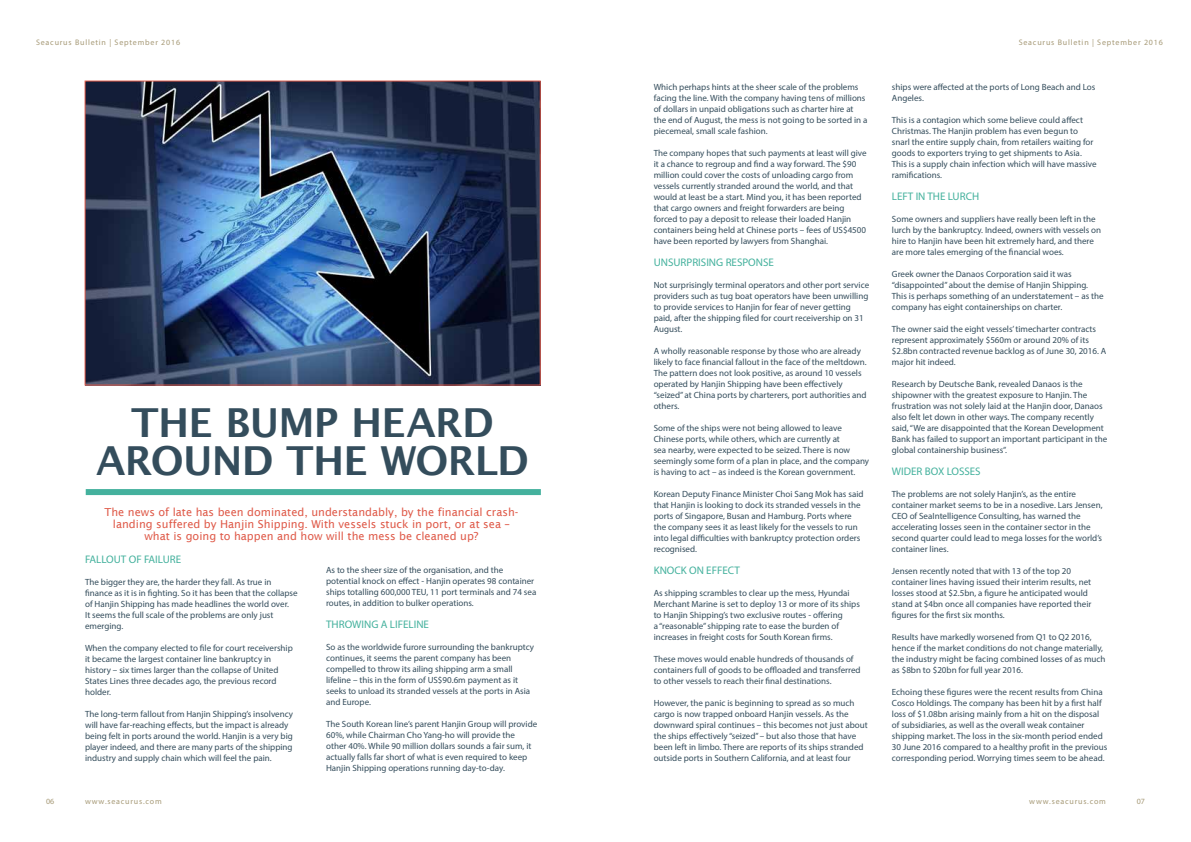
<style>
.page{position:relative;width:1191px;height:842px;background:#fff}
.page>*{position:absolute;margin:0;border:0;box-sizing:border-box;transform-origin:0 0}
.t1{font:600 40px/38px "Lucida Sans";letter-spacing:-.02em;color:#344d5c;text-align:center}
.t2{font:11px/12px "Lucida Sans";color:#df5a49;text-align:center}
.t3{font:11px "Myriad Pro";color:#44b19d}
.t4{font:9px/11px "Myriad Pro";color:#344d5c}
.t5{font:8px "Myriad Pro";letter-spacing:.1em;color:#a69976}
</style>
<div class="page">
<div style="left:86px;top:489px;width:455px;height:6px;background:#44b19d"></div>
<img style="left:87px;top:83px;width:452px;height:301px">
<p class="t5" style="left:36px;top:37px;width:146px">Seacurus Bulletin | September 2016</p>
<p class="t5" style="left:1018px;top:37px;width:146px">Seacurus Bulletin | September 2016</p>
<h1 class="t1" style="left:96px;top:403px;width:434px">THE BUMP HEARD<br>AROUND THE WORLD</h1>
<p class="t2" style="left:104px;top:506px;width:415px">The news of late has been dominated, understandably, by the financial crash&shy;landing suffered by Hanjin Shipping. With vessels stuck in port, or at sea – what is going to happen and how will the mess be cleaned up?</p>
<p class="t3" style="left:85px;top:553px;width:98px">FALLOUT OF FAILURE</p>
<p class="t4" style="left:85px;top:577px;width:214px">The bigger they are, the harder they fall. As true in finance as it is in fighting. So it has been that the collapse of Hanjin Shipping has made headlines the world over.<br>It seems the full scale of the problems are only just emerging.</p>
<p class="t4" style="left:85px;top:643px;width:209px">When the company elected to file for court receivership it became the largest container line bankruptcy in history – six times larger than the collapse of United States Lines three decades ago, the previous record holder.</p>
<p class="t4" style="left:85px;top:709px;width:210px">The long-term fallout from Hanjin Shipping’s insolvency will have far-reaching effects, but the impact is already being felt in ports around the world. Hanjin is a very big player indeed, and there are many parts of the shipping industry and supply chain which will feel the pain.</p>
<p class="t4" style="left:326px;top:564px;width:212px">As to the sheer size of the organisation, and the potential knock on effect - Hanjin operates 98 container ships totalling 600,000 TEU, 11 port terminals and 74 sea routes, in addition to bulker operations.</p>
<p class="t3" style="left:326px;top:617px;width:104px">THROWING A LIFELINE</p>
<p class="t4" style="left:326px;top:641px;width:210px">So as the worldwide furore surrounding the bankruptcy continues, it seems the parent company has been compelled to throw its ailing shipping arm a small lifeline – this in the form of US$90.6m payment as it seeks to unload its stranded vessels at the ports in Asia and Europe.</p>
<p class="t4" style="left:326px;top:718px;width:213px">The South Korean line’s parent Hanjin Group will provide 60%, while Chairman Cho Yang-ho will provide the other 40%. While 90 million dollars sounds a fair sum, it actually falls far short of what is even required to keep Hanjin Shipping operations running day-to-day.</p>
<p class="t4" style="left:653px;top:81px;width:215px">Which perhaps hints at the sheer scale of the problems facing the line. With the company having tens of millions of dollars in unpaid obligations such as charter hire at the end of August, the mess is not going to be sorted in a piecemeal, small scale fashion.</p>
<p class="t4" style="left:653px;top:147px;width:214px">The company hopes that such payments at least will give it a chance to regroup and find a way forward. The $90 million could cover the costs of unloading cargo from vessels currently stranded around the world, and that would at least be a start. Mind you, it has been reported that cargo owners and freight forwarders are being forced to pay a deposit to release their loaded Hanjin containers being held at Chinese ports – fees of US$4500 have been reported by lawyers from Shanghai.</p>
<p class="t3" style="left:653px;top:255px;width:122px">UNSURPRISING RESPONSE</p>
<p class="t4" style="left:653px;top:279px;width:217px">Not surprisingly terminal operators and other port service providers such as tug boat operators have been unwilling to provide services to Hanjin for fear of never getting paid, after the shipping filed for court receivership on 31<br>August.</p>
<p class="t4" style="left:653px;top:345px;width:215px">A wholly reasonable response by those who are already likely to face financial fallout in the face of the meltdown.<br>The pattern does not look positive, as around 10 vessels operated by Hanjin Shipping have been effectively “seized” at China ports by charterers, port authorities and others.</p>
<p class="t4" style="left:653px;top:422px;width:217px">Some of the ships were not being allowed to leave Chinese ports, while others, which are currently at<br>sea nearby, were expected to be seized. There is now seemingly some form of a plan in place, and the company is having to act – as indeed is the Korean government.</p>
<p class="t4" style="left:653px;top:488px;width:211px">Korean Deputy Finance Minister Choi Sang Mok has said that Hanjin is looking to dock its stranded vessels in the ports of Singapore, Busan and Hamburg. Ports where the company sees it as least likely for the vessels to run into legal difficulties with bankruptcy protection orders recognised.</p>
<p class="t3" style="left:653px;top:563px;width:88px">KNOCK ON EFFECT</p>
<p class="t4" style="left:653px;top:587px;width:208px">As shipping scrambles to clear up the mess, Hyundai Merchant Marine is set to deploy 13 or more of its ships to Hanjin Shipping’s two exclusive routes - offering<br>a “reasonable” shipping rate to ease the burden of increases in freight costs for South Korean firms.</p>
<p class="t4" style="left:653px;top:653px;width:208px">These moves would enable hundreds of thousands of containers full of goods to be offloaded and transferred to other vessels to reach their final destinations.</p>
<p class="t4" style="left:653px;top:697px;width:215px">However, the panic is beginning to spread as so much cargo is now trapped onboard Hanjin vessels. As the downward spiral continues – this becomes not just about the ships effectively “seized” – but also those that have been left in limbo. There are reports of its ships stranded outside ports in Southern California, and at least four</p>
<p class="t4" style="left:892px;top:81px;width:205px">ships were affected at the ports of Long Beach and Los<br>Angeles.</p>
<p class="t4" style="left:892px;top:114px;width:206px">This is a contagion which some believe could affect Christmas. The Hanjin problem has even begun to snarl the entire supply chain, from retailers waiting for goods to exporters trying to get shipments to Asia.<br>This is a supply chain infection which will have massive ramifications.</p>
<p class="t3" style="left:892px;top:189px;width:89px">LEFT IN THE LURCH</p>
<p class="t4" style="left:892px;top:213px;width:211px">Some owners and suppliers have really been left in the lurch by the bankruptcy. Indeed, owners with vessels on hire to Hanjin have been hit extremely hard, and there are more tales emerging of the financial woes.</p>
<p class="t4" style="left:892px;top:268px;width:213px">Greek owner the Danaos Corporation said it was “disappointed” about the demise of Hanjin Shipping.<br>This is perhaps something of an understatement – as the company has eight containerships on charter.</p>
<p class="t4" style="left:892px;top:323px;width:216px">The owner said the eight vessels’ timecharter contracts represent approximately $560m or around 20% of its $2.8bn contracted revenue backlog as of June 30, 2016. A major hit indeed.</p>
<p class="t4" style="left:892px;top:378px;width:217px">Research by Deutsche Bank, revealed Danaos is the shipowner with the greatest exposure to Hanjin. The frustration was not solely laid at the Hanjin door, Danaos also felt let down in other ways. The company recently said, “We are disappointed that the Korean Development Bank has failed to support an important participant in the global containership business”.</p>
<p class="t3" style="left:892px;top:464px;width:90px">WIDER BOX LOSSES</p>
<p class="t4" style="left:892px;top:488px;width:212px">The problems are not solely Hanjin’s, as the entire container market seems to be in a nosedive. Lars Jensen, CEO of SeaIntelligence Consulting, has warned the accelerating losses seen in the container sector in the second quarter could lead to mega losses for the world’s container lines.</p>
<p class="t4" style="left:892px;top:565px;width:201px">Jensen recently noted that with 13 of the top 20 container lines having issued their interim results, net losses stood at $2.5bn, a figure he anticipated would stand at $4bn once all companies have reported their figures for the first six months.</p>
<p class="t4" style="left:892px;top:631px;width:215px">Results have markedly worsened from Q1 to Q2 2016, hence if the market conditions do not change materially, the industry might be facing combined losses of as much as $8bn to $20bn for full year 2016.</p>
<p class="t4" style="left:892px;top:686px;width:217px">Echoing these figures were the recent results from China Cosco Holdings. The company has been hit by a first half loss of $1.08bn arising mainly from a hit on the disposal of subsidiaries, as well as the overall weak container shipping market. The loss in the six-month period ended 30 June 2016 compared to a healthy profit in the previous corresponding period. Worrying times seem to be ahead.</p>
<p class="t5" style="left:46px;top:796px;width:10px">06</p>
<p class="t5" style="left:85px;top:796px;width:78px">www.seacurus.com</p>
<p class="t5" style="left:1029px;top:796px;width:78px">www.seacurus.com</p>
<p class="t5" style="left:1136px;top:796px;width:10px">07</p>
</div>
